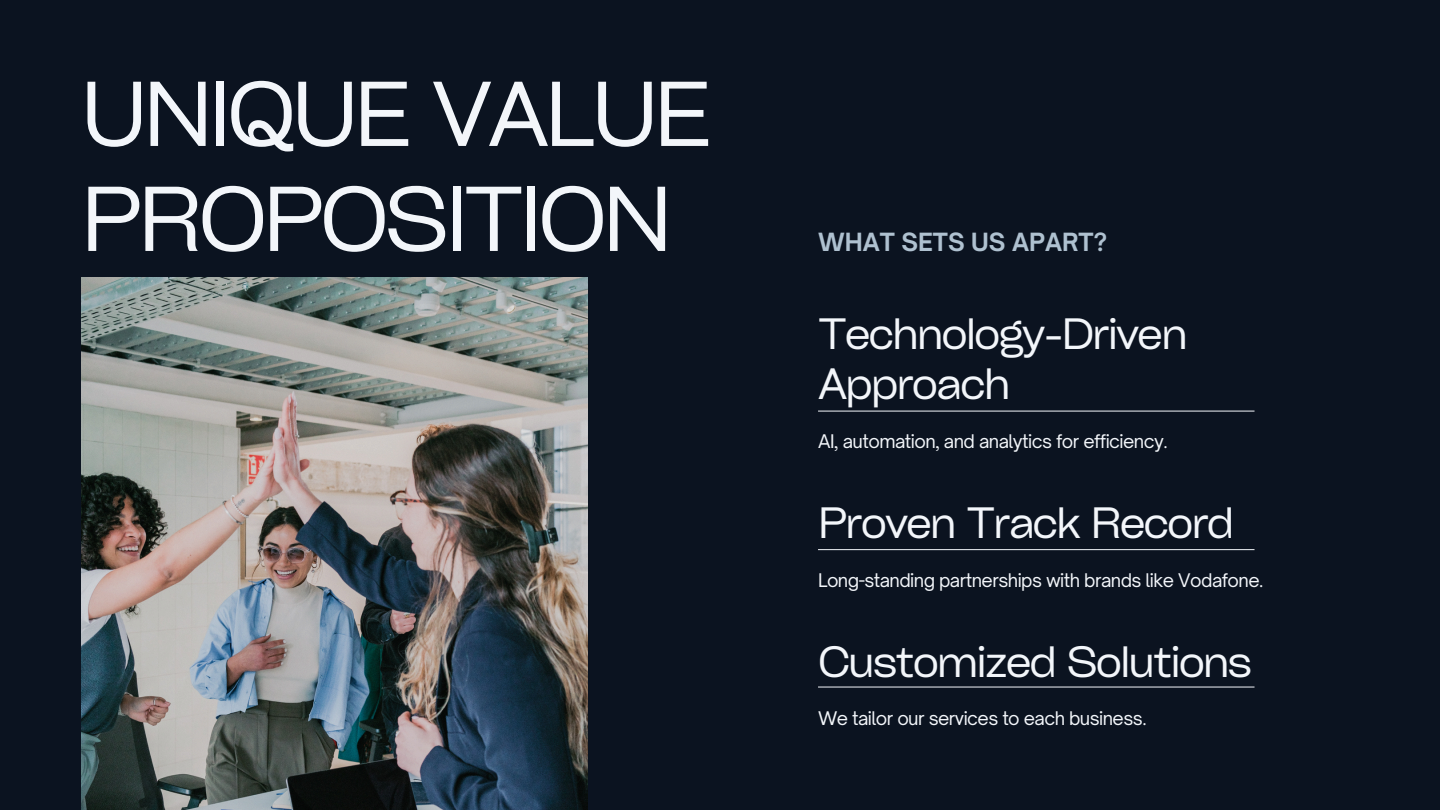
<style>
.page{position:relative;width:1440px;height:810px;background:#0b1320}
.page>*{position:absolute;margin:0;border:0;box-sizing:border-box;transform-origin:0 0}
.t1{font:88px/105px "Cy Grotesk Key";letter-spacing:-.05em;color:#f3f6fa}
.t2{font:42px/50.2px "Cy Grotesk Key";letter-spacing:-.05em;color:#f3f6fa}
.t3{font:700 24px "Open Sauce One";color:#afc1d0}
.t4{font:18px "Open Sauce One";letter-spacing:-.03em;color:#f3f6fa}
</style>
<div class="page">
<img style="left:81px;top:278px;width:506px;height:532px">
<hr style="left:818px;top:687px;width:437px;height:1px;background:#f3f6fa">
<hr style="left:818px;top:549px;width:437px;height:1px;background:#f3f6fa">
<hr style="left:818px;top:411px;width:437px;height:1px;background:#f3f6fa">
<h2 class="t1" style="left:81px;top:58px;width:632px">UNIQUE VALUE<br>PROPOSITION</h2>
<h1 class="t3" style="left:818px;top:227px;width:291px">WHAT SETS US APART?</h1>
<h3 class="t2" style="left:818px;top:307px;width:371px">Technology-Driven<br>Approach</h3>
<p class="t4" style="left:818px;top:430px;width:351px">AI, automation, and analytics for efficiency.</p>
<p class="t2" style="left:818px;top:496px;width:418px">Proven Track Record</p>
<p class="t4" style="left:818px;top:569px;width:447px">Long-standing partnerships with brands like Vodafone.</p>
<p class="t2" style="left:818px;top:635px;width:436px">Customized Solutions</p>
<h2 class="t4" style="left:818px;top:707px;width:330px">We tailor our services to each business.</h2>
</div>
